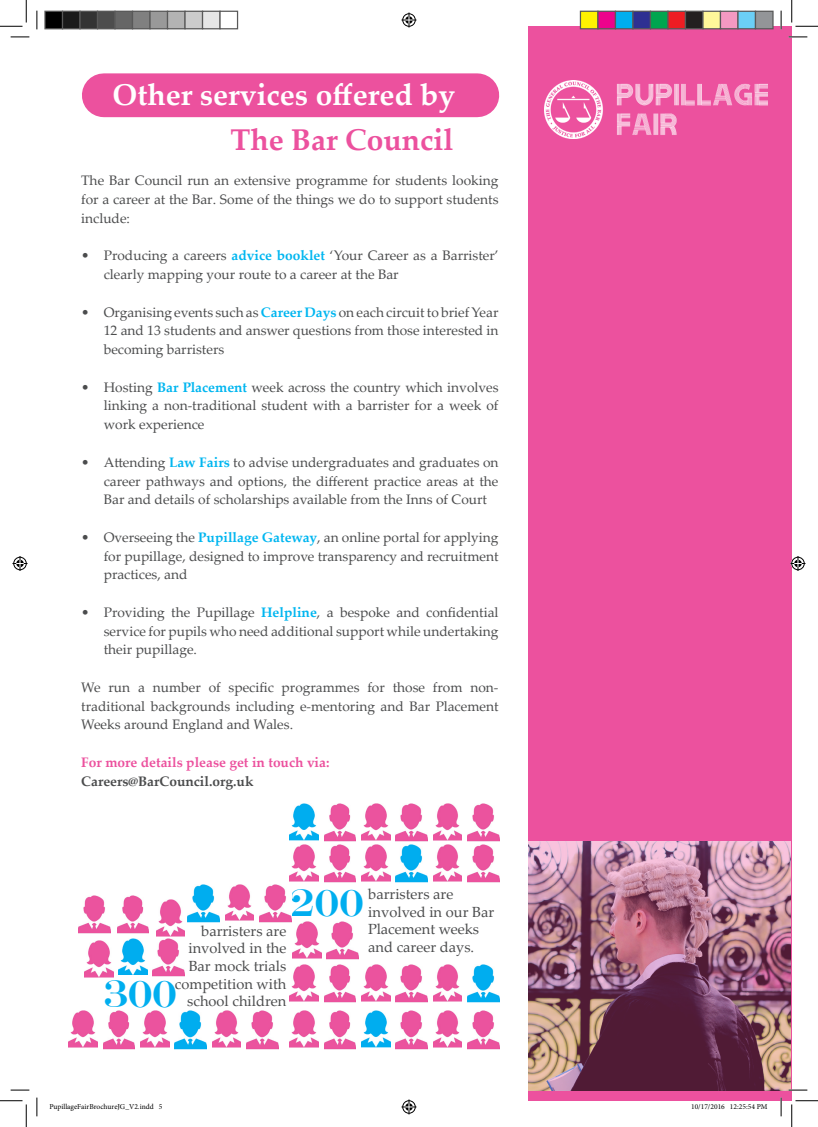
<style>
.page{position:relative;width:818px;height:1127px;background:#fff}
.page>*{position:absolute;margin:0;border:0;box-sizing:border-box;transform-origin:0 0}
.t1{font:38.12px "Engravers";color:#00aeef}
.t2{font:700 30px "Palatino Linotype";color:#fff}
.t3{font:700 30px "Palatino Linotype";color:#ec519e}
.t4{font:14.62px/17.6px "Palatino Linotype";color:#4b4c4d}
.t5{font:13.75px/18.8px "Palatino Linotype";color:#4b4c4d;text-align:justify}
.t6{font:700 13.75px "Palatino Linotype";color:#ec519e}
.t7{font:700 13.75px "Palatino Linotype";color:#4b4c4d}
.t8{font:7.5px "Minion Pro";color:#000}
.s1{font-weight:700;color:#00b6f0}
</style>
<div class="page">
<div style="left:528px;top:26px;width:264px;height:1074px;background:#ec519e"></div>
<img style="left:545px;top:80px;width:223px;height:59px">
<div style="left:104px;top:73px;width:373px;height:44px;background:#ec519e"></div>
<img style="left:290px;top:803px;width:28px;height:37px">
<img style="left:324px;top:803px;width:32px;height:38px">
<img style="left:361px;top:803px;width:29px;height:37px">
<img style="left:396px;top:803px;width:31px;height:38px">
<img style="left:433px;top:803px;width:29px;height:37px">
<img style="left:467px;top:803px;width:32px;height:38px">
<img style="left:290px;top:844px;width:28px;height:37px">
<img style="left:324px;top:844px;width:32px;height:38px">
<img style="left:361px;top:844px;width:29px;height:37px">
<img style="left:396px;top:844px;width:31px;height:38px">
<img style="left:433px;top:844px;width:29px;height:37px">
<img style="left:467px;top:844px;width:32px;height:38px">
<img style="left:290px;top:964px;width:28px;height:36px">
<img style="left:324px;top:964px;width:32px;height:38px">
<img style="left:361px;top:964px;width:29px;height:36px">
<img style="left:396px;top:964px;width:31px;height:38px">
<img style="left:433px;top:964px;width:29px;height:36px">
<img style="left:467px;top:964px;width:32px;height:38px">
<img style="left:290px;top:1010px;width:28px;height:37px">
<img style="left:324px;top:1010px;width:32px;height:38px">
<img style="left:361px;top:1010px;width:29px;height:37px">
<img style="left:396px;top:1010px;width:31px;height:38px">
<img style="left:433px;top:1010px;width:29px;height:37px">
<img style="left:467px;top:1010px;width:32px;height:38px">
<img style="left:293px;top:921px;width:28px;height:36px">
<img style="left:326px;top:921px;width:32px;height:38px">
<img style="left:69px;top:1010px;width:28px;height:37px">
<img style="left:103px;top:1010px;width:32px;height:38px">
<img style="left:140px;top:1010px;width:29px;height:37px">
<img style="left:175px;top:1010px;width:32px;height:38px">
<img style="left:212px;top:1010px;width:29px;height:37px">
<img style="left:246px;top:1010px;width:32px;height:38px">
<img style="left:119px;top:938px;width:28px;height:36px">
<img style="left:153px;top:938px;width:32px;height:38px">
<img style="left:188px;top:884px;width:32px;height:38px">
<img style="left:225px;top:884px;width:29px;height:36px">
<img style="left:259px;top:884px;width:32px;height:38px">
<img style="left:117px;top:895px;width:32px;height:38px">
<img style="left:156px;top:899px;width:29px;height:36px">
<img style="left:79px;top:895px;width:32px;height:38px">
<img style="left:85px;top:940px;width:28px;height:36px">
<img style="left:528px;top:841px;width:262px;height:248px">
<svg style="left:11px;top:36px;width:18px;height:2px"></svg>
<svg style="left:788px;top:36px;width:19px;height:2px"></svg>
<svg style="left:11px;top:1089px;width:18px;height:1px"></svg>
<svg style="left:788px;top:1088px;width:19px;height:2px"></svg>
<svg style="left:36px;top:11px;width:2px;height:18px"></svg>
<svg style="left:36px;top:1097px;width:2px;height:18px"></svg>
<svg style="left:780px;top:11px;width:2px;height:18px"></svg>
<svg style="left:780px;top:1097px;width:2px;height:18px"></svg>
<svg style="left:0;top:0;width:27px;height:27px"></svg>
<svg style="left:0;top:1100px;width:27px;height:26px"></svg>
<svg style="left:791px;top:0;width:27px;height:27px"></svg>
<svg style="left:791px;top:1100px;width:27px;height:26px"></svg>
<svg style="left:401px;top:13px;width:15px;height:15px"></svg>
<svg style="left:401px;top:1099px;width:15px;height:15px"></svg>
<svg style="left:13px;top:556px;width:15px;height:15px"></svg>
<svg style="left:790px;top:556px;width:15px;height:15px"></svg>
<div style="left:45px;top:11px;width:18px;height:18px;background:#000"></div>
<div style="left:44px;top:11px;width:19px;height:18px;border:1px solid #595959"></div>
<div style="left:63px;top:11px;width:17px;height:18px;background:#1a1a1a"></div>
<div style="left:62px;top:11px;width:19px;height:18px;border:1px solid #595959"></div>
<div style="left:80px;top:11px;width:18px;height:18px;background:#333"></div>
<div style="left:79px;top:11px;width:19px;height:18px;border:1px solid #595959"></div>
<div style="left:98px;top:11px;width:17px;height:18px;background:#4d4d4d"></div>
<div style="left:97px;top:11px;width:19px;height:18px;border:1px solid #595959"></div>
<div style="left:115px;top:11px;width:18px;height:18px;background:#666"></div>
<div style="left:114px;top:11px;width:19px;height:18px;border:1px solid #595959"></div>
<div style="left:133px;top:11px;width:17px;height:18px;background:#808080"></div>
<div style="left:132px;top:11px;width:19px;height:18px;border:1px solid #595959"></div>
<div style="left:150px;top:11px;width:18px;height:18px;background:#999"></div>
<div style="left:149px;top:11px;width:19px;height:18px;border:1px solid #595959"></div>
<div style="left:168px;top:11px;width:17px;height:18px;background:#b3b3b3"></div>
<div style="left:167px;top:11px;width:19px;height:18px;border:1px solid #595959"></div>
<div style="left:185px;top:11px;width:18px;height:18px;background:#ccc"></div>
<div style="left:184px;top:11px;width:19px;height:18px;border:1px solid #595959"></div>
<div style="left:203px;top:11px;width:17px;height:18px;background:#e6e6e6"></div>
<div style="left:202px;top:11px;width:19px;height:18px;border:1px solid #595959"></div>
<div style="left:219px;top:11px;width:19px;height:18px;border:1px solid #595959"></div>
<div style="left:580px;top:11px;width:18px;height:18px;background:#fff101"></div>
<div style="left:580px;top:11px;width:18px;height:18px;border:1px solid #595959"></div>
<div style="left:598px;top:11px;width:17px;height:18px;background:#ed028c"></div>
<div style="left:597px;top:11px;width:19px;height:18px;border:1px solid #595959"></div>
<div style="left:615px;top:11px;width:18px;height:18px;background:#00aeef"></div>
<div style="left:615px;top:11px;width:18px;height:18px;border:1px solid #595959"></div>
<div style="left:633px;top:11px;width:17px;height:18px;background:#2e3092"></div>
<div style="left:632px;top:11px;width:19px;height:18px;border:1px solid #595959"></div>
<div style="left:650px;top:11px;width:18px;height:18px;background:#00a54f"></div>
<div style="left:650px;top:11px;width:18px;height:18px;border:1px solid #595959"></div>
<div style="left:668px;top:11px;width:17px;height:18px;background:#ee1d23"></div>
<div style="left:667px;top:11px;width:19px;height:18px;border:1px solid #595959"></div>
<div style="left:685px;top:11px;width:18px;height:18px;background:#231f20"></div>
<div style="left:685px;top:11px;width:18px;height:18px;border:1px solid #595959"></div>
<div style="left:703px;top:11px;width:17px;height:18px;background:#fff79a"></div>
<div style="left:702px;top:11px;width:19px;height:18px;border:1px solid #595959"></div>
<div style="left:720px;top:11px;width:18px;height:18px;background:#f499c2"></div>
<div style="left:720px;top:11px;width:18px;height:18px;border:1px solid #595959"></div>
<div style="left:738px;top:11px;width:17px;height:18px;background:#6bcff6"></div>
<div style="left:737px;top:11px;width:19px;height:18px;border:1px solid #595959"></div>
<div style="left:755px;top:11px;width:18px;height:18px;background:#939598"></div>
<div style="left:755px;top:11px;width:18px;height:18px;border:1px solid #595959"></div>
<svg style="left:691px;top:1067px;width:77px;height:34px"></svg>
<p class="t2" style="left:112px;top:74px;width:344px">Other services offered by</p>
<p class="t3" style="left:230px;top:118px;width:225px">The Bar Council</p>
<p class="t5" style="left:81px;top:171px;width:419px">The Bar Council run an extensive programme for students looking for a career at the Bar. Some of the things we do to support students include:</p>
<p class="t5" style="left:104px;top:246px;width:396px;text-indent:-23px">• Producing a careers <span class="s1">advice booklet</span> ‘Your Career as a Barrister’ clearly mapping your route to a career at the Bar</p>
<p class="t5" style="left:104px;top:302px;width:396px;text-indent:-22px">• Organising events such as <span class="s1">Career Days</span> on each circuit to brief Year 12 and 13 students and answer questions from those interested in becoming barristers</p>
<p class="t5" style="left:104px;top:377px;width:396px;text-indent:-22px">• Hosting <span class="s1">Bar Placement</span> week across the country which involves linking a non-traditional student with a barrister for a week of work experience</p>
<p class="t5" style="left:104px;top:452px;width:396px;text-indent:-22px">• Attending <span class="s1">Law Fairs</span> to advise undergraduates and graduates on career pathways and options, the different practice areas at the Bar and details of scholarships available from the Inns of Court</p>
<p class="t5" style="left:104px;top:527px;width:396px;text-indent:-22px">• Overseeing the <span class="s1">Pupillage Gateway</span>, an online portal for applying for pupillage, designed to improve transparency and recruitment practices, and</p>
<p class="t5" style="left:104px;top:602px;width:396px;text-indent:-22px">• Providing the Pupillage <span class="s1">Helpline</span>, a bespoke and confidential service for pupils who need additional support while undertaking their pupillage.</p>
<p class="t5" style="left:81px;top:677px;width:419px">We run a number of specific programmes for those from non&shy;traditional backgrounds including e-mentoring and Bar Placement Weeks around England and Wales.</p>
<p class="t6" style="left:81px;top:752px;width:250px">For more details please get in touch via:</p>
<p class="t7" style="left:81px;top:771px;width:174px">Careers@BarCouncil.org.uk</p>
<p class="t1" style="left:290px;top:880px;width:75px">200</p>
<p class="t4" style="left:368px;top:884px;width:127px">barristers are involved in our Bar<br>Placement weeks and career days.</p>
<p class="t4" style="left:175px;top:921px;width:113px;text-align:right">barristers are involved in the<br>Bar mock trials competition with school children</p>
<p class="t1" style="left:103px;top:971px;width:75px">300</p>
<p class="t8" style="left:49px;top:1101px;width:115px">PupillageFairBrochureJG_V2.indd 5</p>
<p class="t8" style="left:691px;top:1101px;width:78px">10/17/2016 12:25:54 PM</p>
</div>
